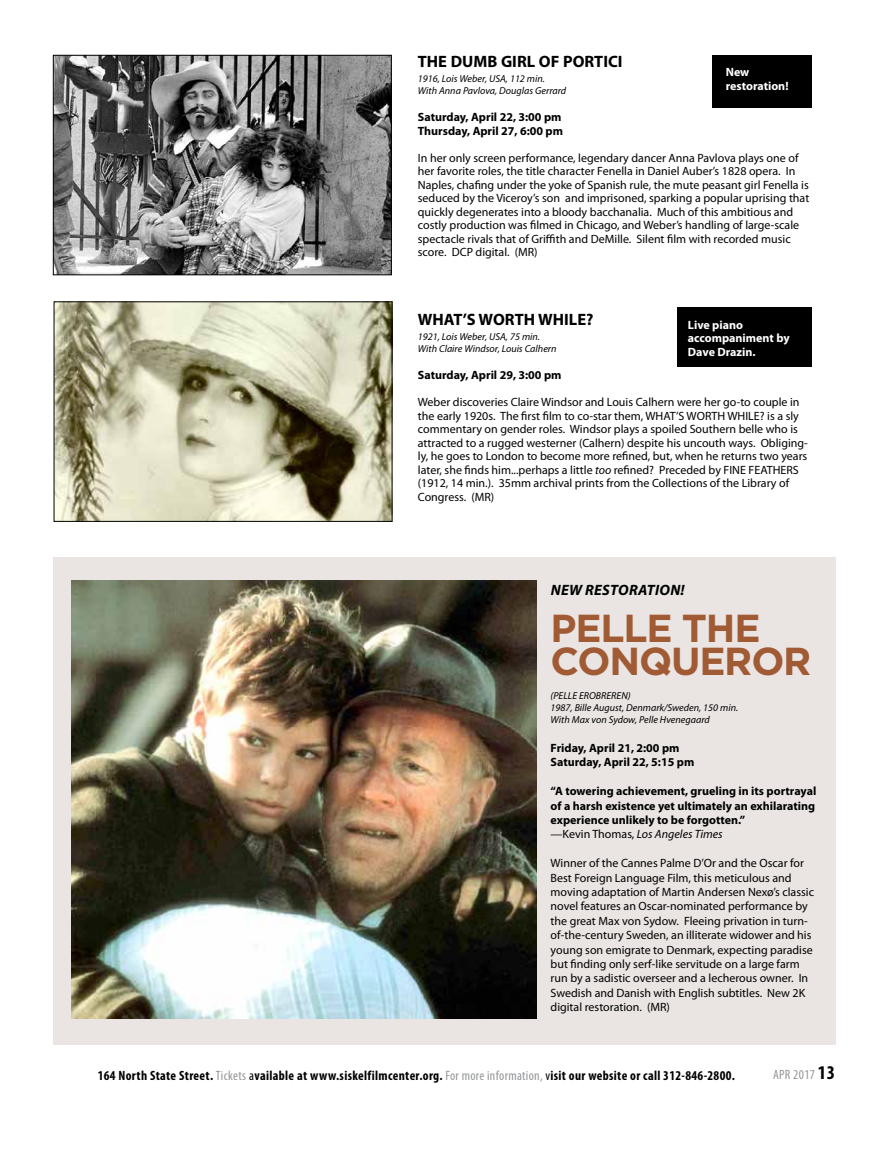
<style>
.page{position:relative;width:891px;height:1161px;background:#fff}
.page>*{position:absolute;margin:0;border:0;box-sizing:border-box;transform-origin:0 0}
.t1{font:700 39px/33px "Gotham";letter-spacing:-.03em;color:#a05b35}
.t2{font:700 16.5px "Myriad Pro";color:#000}
.t3{font:italic 700 15px "Myriad Pro";letter-spacing:.02em;color:#000}
.t4{font:700 condensed 13.5px "Myriad Pro";letter-spacing:.025em;color:#000}
.t5{font:condensed 13.5px "Myriad Pro";letter-spacing:.025em;color:#939598}
.t6{font:12px/13.5px "Myriad Pro";color:#000}
.t7{font:700 12px/14.4px "Myriad Pro";color:#000}
.t8{font:700 12px/13.5px "Myriad Pro";color:#fff}
.t9{font:italic 10.2px/12px "Myriad Pro";color:#000}
.s1{font-style:italic}
.s2{font-weight:400}
.s3{font-weight:400;font-style:italic}
.s4{font-weight:400;color:#939598}
.s5{font-weight:700;font-size:19.5px;color:#000}
</style>
<div class="page">
<div style="left:54px;top:557px;width:782px;height:488px;background:#eae5e3"></div>
<img style="left:55px;top:57px;width:335px;height:216px">
<div style="left:53px;top:55px;width:339px;height:220px;border:1px solid #000"></div>
<img style="left:56px;top:303px;width:334px;height:217px">
<div style="left:54px;top:301px;width:338px;height:221px;border:1px solid #000"></div>
<div style="left:713px;top:55px;width:99px;height:53px;background:#000"></div>
<div style="left:677px;top:307px;width:135px;height:60px;background:#000"></div>
<img style="left:72px;top:580px;width:464px;height:438px">
<h2 class="t2" style="left:418px;top:51px;width:206px">THE DUMB GIRL OF PORTICI</h2>
<p class="t9" style="left:418px;top:73px;width:150px">1916, Lois Weber, USA, 112 min.<br>With Anna Pavlova, Douglas Gerrard</p>
<p class="t7" style="left:418px;top:110px;width:147px;line-height:13.5px">Saturday, April 22, 3:00 pm<br>Thursday, April 27, 6:00 pm</p>
<p class="t6" style="left:418px;top:151px;width:393px">In her only screen performance, legendary dancer Anna Pavlova plays one of her favorite roles, the title character Fenella in Daniel Auber’s 1828 opera. In Naples, chafing under the yoke of Spanish rule, the mute peasant girl Fenella is seduced by the Viceroy’s son and imprisoned, sparking a popular uprising that quickly degenerates into a bloody bacchanalia. Much of this ambitious and costly production was filmed in Chicago, and Weber’s handling of large-scale spectacle rivals that of Griffith and DeMille. Silent film with recorded music score. DCP digital. (MR)</p>
<p class="t8" style="left:726px;top:65px;width:64px">New restoration!</p>
<h2 class="t2" style="left:418px;top:309px;width:177px">WHAT’S WORTH WHILE?</h2>
<p class="t9" style="left:418px;top:331px;width:140px">1921, Lois Weber, USA, 75 min.<br>With Claire Windsor, Louis Calhern</p>
<p class="t7" style="left:418px;top:368px;width:145px">Saturday, April 29, 3:00 pm</p>
<p class="t6" style="left:418px;top:395px;width:392px">Weber discoveries Claire Windsor and Louis Calhern were her go-to couple in the early 1920s. The first film to co-star them, WHAT’S WORTH WHILE? is a sly commentary on gender roles. Windsor plays a spoiled Southern belle who is attracted to a rugged westerner (Calhern) despite his uncouth ways. Obliging&shy;ly, he goes to London to become more refined, but, when he returns two years later, she finds him...perhaps a little <span class="s1">too</span> refined? Preceded by FINE FEATHERS (1912, 14 min.). 35mm archival prints from the Collections of the Library of Congress. (MR)</p>
<p class="t8" style="left:688px;top:318px;width:103px">Live piano accompaniment by<br>Dave Drazin.</p>
<p class="t3" style="left:551px;top:580px;width:135px">NEW RESTORATION!</p>
<h1 class="t1" style="left:551px;top:611px;width:262px">PELLE THE<br>CONQUEROR</h1>
<p class="t9" style="left:551px;top:690px;width:189px">(PELLE EROBREREN)<br>1987, Bille August, Denmark/Sweden, 150 min.<br>With Max von Sydow, Pelle Hvenegaard</p>
<p class="t7" style="left:551px;top:740px;width:145px">Friday, April 21, 2:00 pm<br>Saturday, April 22, 5:15 pm</p>
<p class="t7" style="left:551px;top:784px;width:267px">“A towering achievement, grueling in its portrayal of a harsh existence yet ultimately an exhilarating experience unlikely to be forgotten.”<br><span class="s2">—Kevin Thomas,</span> <span class="s3">Los Angeles Times</span></p>
<p class="t6" style="left:551px;top:856px;width:265px;line-height:14.4px">Winner of the Cannes Palme D’Or and the Oscar for Best Foreign Language Film, this meticulous and moving adaptation of Martin Andersen Nexø’s classic novel features an Oscar-nominated performance by the great Max von Sydow. Fleeing privation in turn&shy;of-the-century Sweden, an illiterate widower and his young son emigrate to Denmark, expecting paradise but finding only serf-like servitude on a large farm run by a sadistic overseer and a lecherous owner. In Swedish and Danish with English subtitles. New 2K digital restoration. (MR)</p>
<p class="t4" style="left:98px;top:1067px;width:639px">164 North State Street. <span class="s4">Tickets</span> <span class="s2">a</span>vailable at www.siskelfilmcenter.org. <span class="s4">For more information,</span> <span class="s2">v</span>isit our website or call 312-846-2800.</p>
<p class="t5" style="left:773px;top:1067px;width:63px">APR 2017 <span class="s5">13</span></p>
</div>
